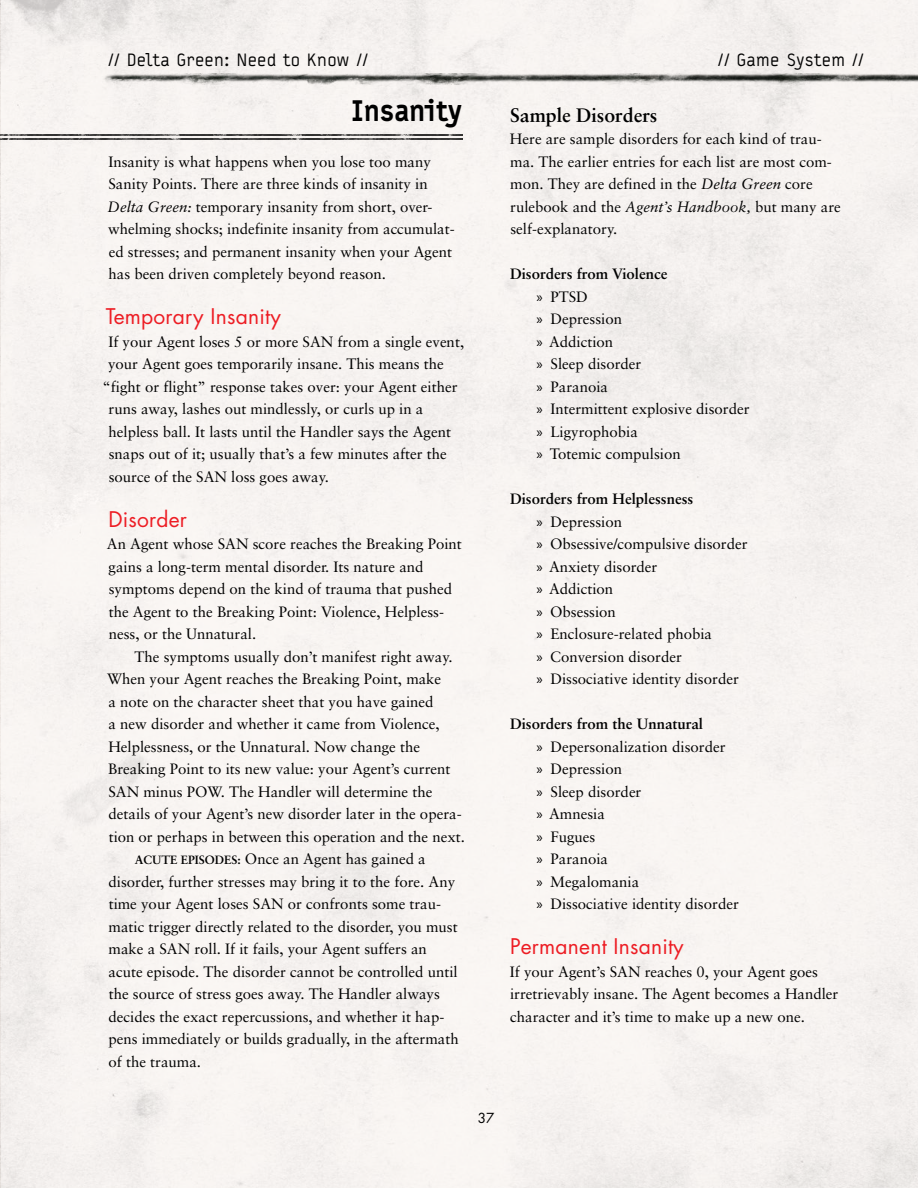
<style>
.page{position:relative;width:918px;height:1188px;background:#f7f3f1}
.page>*{position:absolute;margin:0;border:0;box-sizing:border-box;transform-origin:0 0}
.t1{font:900 28.5px "Typestar";letter-spacing:-.01em;color:#000}
.t2{font:21px "Futura Std";letter-spacing:.01em;color:#ed1d24}
.t3{font:19.5px "Sabon Bold Os F";color:#000}
.t4{font:18px "Typestar";letter-spacing:.005em;color:#000}
.t5{font:15px/22.5px "Sabon";color:#000}
.t6{font:15px "Sabon Bold Os F";color:#000}
.t7{font:13.5px "Futura Std";color:#000}
.s1{font-family:"Sabon Italic Os F"}
.s2{font-weight:700;font-size:12px}
.s3{font-family:"Myriad Pro"}
</style>
<div class="page">
<img style="left:102px;top:74px;width:816px;height:10px">
<img style="left:0;top:131px;width:462px;height:11px">
<p class="t4" style="left:108px;top:50px;width:262px">// Delta Green: Need to Know //</p>
<p class="t4" style="left:718px;top:50px;width:148px">// Game System //</p>
<h1 class="t1" style="left:351px;top:93px;width:111px">Insanity</h1>
<p class="t5" style="left:108px;top:150px;width:349px">Insanity is what happens when you lose too many Sanity Points. There are three kinds of insanity in <span class="s1">Delta Green:</span> temporary insanity from short, over&shy;whelming shocks; indefinite insanity from accumulat&shy;ed stresses; and permanent insanity when your Agent has been driven completely beyond reason.</p>
<h2 class="t2" style="left:106px;top:303px;width:176px">Temporary Insanity</h2>
<p class="t5" style="left:108px;top:330px;width:357px">If your Agent loses 5 or more SAN from a single event,</p>
<p class="t5" style="left:108px;top:352px;width:337px">your Agent goes temporarily insane. This means the</p>
<p class="t5" style="left:103px;top:375px;width:357px">“fight or flight” response takes over: your Agent either</p>
<p class="t5" style="left:109px;top:397px;width:316px">runs away, lashes out mindlessly, or curls up in a</p>
<p class="t5" style="left:109px;top:420px;width:344px">helpless ball. It lasts until the Handler says the Agent</p>
<p class="t5" style="left:109px;top:442px;width:340px">snaps out of it; usually that’s a few minutes after the</p>
<p class="t5" style="left:109px;top:465px;width:222px">source of the SAN loss goes away.</p>
<h2 class="t2" style="left:108px;top:505px;width:80px">Disorder</h2>
<p class="t5" style="left:107px;top:532px;width:356px">An Agent whose SAN score reaches the Breaking Point gains a long-term mental disorder. Its nature and symptoms depend on the kind of trauma that pushed the Agent to the Breaking Point: Violence, Helpless&shy;ness, or the Unnatural.</p>
<p class="t5" style="left:135px;top:645px;width:320px">The symptoms usually don’t manifest right away.</p>
<p class="t5" style="left:107px;top:667px;width:336px">When your Agent reaches the Breaking Point, make</p>
<p class="t5" style="left:109px;top:690px;width:327px">a note on the character sheet that you have gained</p>
<p class="t5" style="left:109px;top:712px;width:333px">a new disorder and whether it came from Violence,</p>
<p class="t5" style="left:108px;top:735px;width:313px">Helplessness, or the Unnatural. Now change the</p>
<p class="t5" style="left:108px;top:757px;width:344px">Breaking Point to its new value: your Agent’s current</p>
<p class="t5" style="left:108px;top:780px;width:325px">SAN minus POW. The Handler will determine the</p>
<p class="t5" style="left:109px;top:802px;width:355px">details of your Agent’s new disorder later in the opera-</p>
<p class="t5" style="left:109px;top:825px;width:358px">tion or perhaps in between this operation and the next.</p>
<p class="t5" style="left:135px;top:847px;width:293px"><span class="s2">ACUTE EPISODES:</span> Once an Agent has gained a</p>
<p class="t5" style="left:109px;top:870px;width:348px">disorder, further stresses may bring it to the fore. Any</p>
<p class="t5" style="left:109px;top:892px;width:334px">time your Agent loses SAN or confronts some trau-</p>
<p class="t5" style="left:109px;top:915px;width:351px">matic trigger directly related to the disorder, you must</p>
<p class="t5" style="left:109px;top:937px;width:320px">make a SAN roll. If it fails, your Agent suffers an</p>
<p class="t5" style="left:109px;top:960px;width:351px">acute episode. The disorder cannot be controlled until</p>
<p class="t5" style="left:109px;top:982px;width:333px">the source of stress goes away. The Handler always</p>
<p class="t5" style="left:109px;top:1005px;width:337px">decides the exact repercussions, and whether it hap-</p>
<p class="t5" style="left:108px;top:1027px;width:352px">pens immediately or builds gradually, in the aftermath</p>
<p class="t5" style="left:109px;top:1050px;width:94px">of the trauma.</p>
<h3 class="t3" style="left:510px;top:103px;width:149px">Sample Disorders</h3>
<p class="t5" style="left:510px;top:127px;width:332px">Here are sample disorders for each kind of trau&shy;ma. The earlier entries for each list are most com&shy;mon. They are defined in the <span class="s1">Delta Green</span> core rulebook and the <span class="s1">Agent’s Handbook,</span> but many are self-explanatory.</p>
<p class="t6" style="left:510px;top:264px;width:159px">Disorders from Violence</p>
<p class="t5" style="left:537px;top:285px;width:215px"><span class="s3">»</span> PTSD<br><span class="s3">»</span> Depression<br><span class="s3">»</span> Addiction<br><span class="s3">»</span> Sleep disorder<br><span class="s3">»</span> Paranoia<br><span class="s3">»</span> Intermittent explosive disorder <span class="s3">»</span> Ligyrophobia<br><span class="s3">»</span> Totemic compulsion</p>
<p class="t6" style="left:510px;top:489px;width:185px">Disorders from Helplessness</p>
<p class="t5" style="left:537px;top:510px;width:212px"><span class="s3">»</span> Depression<br><span class="s3">»</span> Obsessive/compulsive disorder <span class="s3">»</span> Anxiety disorder<br><span class="s3">»</span> Addiction<br><span class="s3">»</span> Obsession<br><span class="s3">»</span> Enclosure-related phobia<br><span class="s3">»</span> Conversion disorder<br><span class="s3">»</span> Dissociative identity disorder</p>
<p class="t6" style="left:510px;top:714px;width:194px">Disorders from the Unnatural</p>
<p class="t5" style="left:537px;top:735px;width:204px"><span class="s3">»</span> Depersonalization disorder<br><span class="s3">»</span> Depression<br><span class="s3">»</span> Sleep disorder<br><span class="s3">»</span> Amnesia<br><span class="s3">»</span> Fugues<br><span class="s3">»</span> Paranoia<br><span class="s3">»</span> Megalomania<br><span class="s3">»</span> Dissociative identity disorder</p>
<h2 class="t2" style="left:510px;top:933px;width:175px">Permanent Insanity</h2>
<p class="t5" style="left:510px;top:960px;width:330px">If your Agent’s SAN reaches 0, your Agent goes irretrievably insane. The Agent becomes a Handler character and it’s time to make up a new one.</p>
<p class="t7" style="left:478px;top:1109px;width:18px">37</p>
</div>
